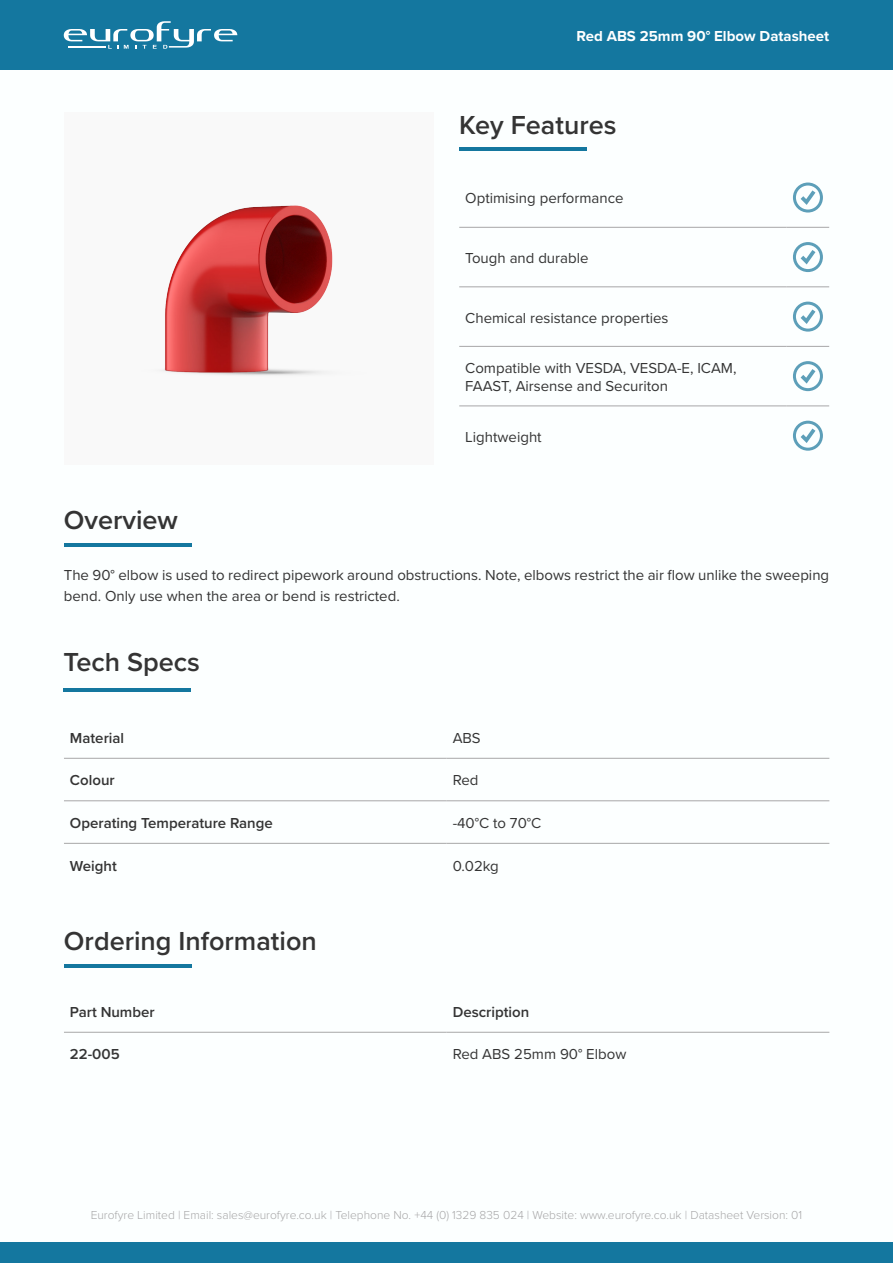
<style>
.page{position:relative;width:893px;height:1263px;background:#fff}
.page>*{position:absolute;margin:0;border:0;box-sizing:border-box;transform-origin:0 0}
.Sub_Header{font:600 27px "Proxima Nova";color:#343434}
.Sub_Header-2{font:15px/18px "Proxima Nova";color:#343434}
.t1{font:600 15px "Proxima Nova";color:#343434}
.t2{font:700 15px "Proxima Nova";color:#fff}
.t3{font:300 12px "Proxima Nova";color:#a7a7a8}
</style>
<div class="page">
<div style="left:0;top:1242px;width:893px;height:21px;background:#14779f"></div>
<div style="left:0;top:0;width:893px;height:70px;background:#14779f"></div>
<svg style="left:64px;top:21px;width:173px;height:28px"></svg>
<hr style="left:459px;top:227px;width:328px;height:1px;background:#a7a7a8">
<hr style="left:787px;top:227px;width:42px;height:1px;background:#a7a7a8">
<hr style="left:459px;top:286px;width:328px;height:1px;background:#a7a7a8">
<hr style="left:787px;top:286px;width:42px;height:1px;background:#a7a7a8">
<hr style="left:459px;top:346px;width:328px;height:1px;background:#a7a7a8">
<hr style="left:787px;top:346px;width:42px;height:1px;background:#a7a7a8">
<hr style="left:459px;top:405px;width:328px;height:1px;background:#a7a7a8">
<hr style="left:787px;top:405px;width:42px;height:1px;background:#a7a7a8">
<svg style="left:793px;top:183px;width:30px;height:30px"></svg>
<svg style="left:793px;top:242px;width:30px;height:30px"></svg>
<svg style="left:793px;top:302px;width:30px;height:30px"></svg>
<svg style="left:793px;top:361px;width:30px;height:30px"></svg>
<svg style="left:793px;top:421px;width:30px;height:30px"></svg>
<hr style="left:459px;top:148px;width:128px;height:3px;background:#14779f">
<hr style="left:64px;top:543px;width:127px;height:3px;background:#14779f">
<hr style="left:64px;top:758px;width:383px;height:1px;background:#a7a7a8">
<hr style="left:447px;top:758px;width:382px;height:1px;background:#a7a7a8">
<hr style="left:64px;top:800px;width:383px;height:1px;background:#a7a7a8">
<hr style="left:447px;top:800px;width:382px;height:1px;background:#a7a7a8">
<hr style="left:64px;top:843px;width:383px;height:1px;background:#a7a7a8">
<hr style="left:447px;top:843px;width:382px;height:1px;background:#a7a7a8">
<hr style="left:64px;top:688px;width:127px;height:4px;background:#14779f">
<img style="left:157px;top:205px;width:176px;height:171px">
<hr style="left:64px;top:964px;width:128px;height:3px;background:#14779f">
<hr style="left:64px;top:1032px;width:383px;height:1px;background:#a7a7a8">
<hr style="left:447px;top:1032px;width:382px;height:1px;background:#a7a7a8">
<p class="t2" style="left:577px;top:25px;width:254px">Red ABS 25mm 90° Elbow Datasheet</p>
<p class="Sub_Header" style="left:459px;top:105px;width:159px">Key Features</p>
<p class="Sub_Header-2" style="left:465px;top:189px;width:160px">Optimising performance</p>
<p class="Sub_Header-2" style="left:465px;top:248px;width:125px">Tough and durable</p>
<p class="Sub_Header" style="left:64px;top:500px;width:116px">Overview</p>
<p class="Sub_Header-2" style="left:465px;top:308px;width:205px">Chemical resistance properties</p>
<p class="Sub_Header-2" style="left:465px;top:358px;width:273px">Compatible with VESDA, VESDA-E, ICAM,<br>FAAST, Airsense and Securiton</p>
<p class="Sub_Header-2" style="left:465px;top:427px;width:78px">Lightweight</p>
<p class="Sub_Header-2" style="left:64px;top:564px;width:767px;line-height:21px">The 90° elbow is used to redirect pipework around obstructions. Note, elbows restrict the air flow unlike the sweeping bend. Only use when the area or bend is restricted.</p>
<p class="Sub_Header" style="left:64px;top:642px;width:138px">Tech Specs</p>
<p class="t1" style="left:70px;top:727px;width:56px">Material</p>
<p class="Sub_Header-2" style="left:453px;top:728px;width:30px">ABS</p>
<p class="t1" style="left:70px;top:769px;width:46px">Colour</p>
<p class="Sub_Header-2" style="left:453px;top:771px;width:27px">Red</p>
<p class="t1" style="left:70px;top:812px;width:204px">Operating Temperature Range</p>
<p class="Sub_Header-2" style="left:453px;top:813px;width:90px">-40°C to 70°C</p>
<p class="t1" style="left:70px;top:854px;width:48px">Weight</p>
<p class="Sub_Header-2" style="left:453px;top:856px;width:48px">0.02kg</p>
<p class="Sub_Header" style="left:64px;top:921px;width:254px">Ordering Information</p>
<p class="t1" style="left:70px;top:1001px;width:86px">Part Number</p>
<p class="t1" style="left:453px;top:1001px;width:78px">Description</p>
<p class="t1" style="left:70px;top:1043px;width:51px">22-005</p>
<p class="Sub_Header-2" style="left:453px;top:1045px;width:175px">Red ABS 25mm 90° Elbow</p>
<p class="t3" style="left:91px;top:1206px;width:713px">Eurofyre Limited | Email: sales@eurofyre.co.uk | Telephone No. +44 (0) 1329 835 024 | Website: www.eurofyre.co.uk | Datasheet Version: 01</p>
</div>
